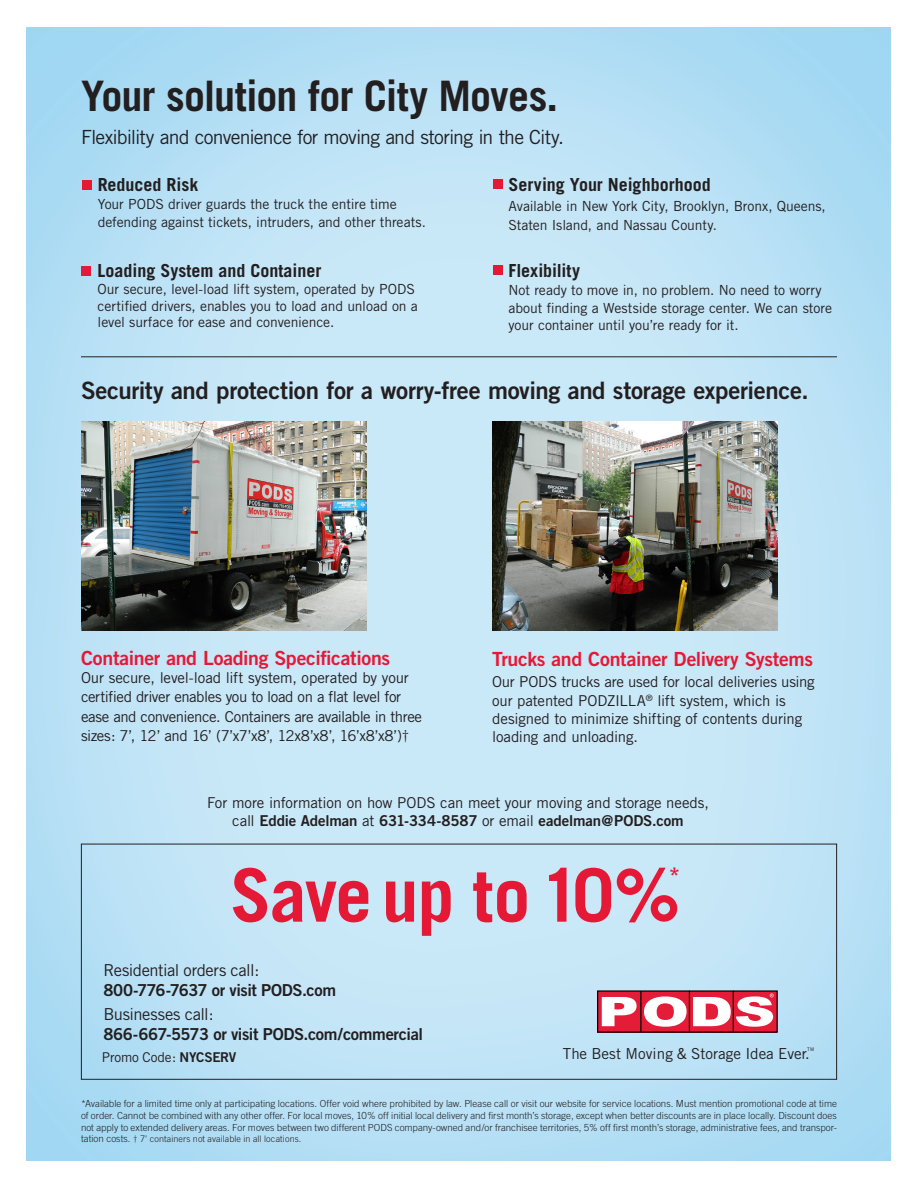
<style>
.page{position:relative;width:918px;height:1188px;background:#fff}
.page>*{position:absolute;margin:0;border:0;box-sizing:border-box;transform-origin:0 0}
.t1{font:700 73.8px "Trade Gothic";letter-spacing:-.025em;color:#e51836}
.t2{font:700 42px "Trade Gothic";letter-spacing:-.02em;color:#231f20}
.t3{font:24px "Trade Gothic Bold Two";letter-spacing:-.015em;color:#231f20}
.t4{font:700 22.8px "Trade Gothic";color:#e51836}
.t5{font:19.5px "Trade Gothic Bold Two";letter-spacing:-.015em;color:#e51836}
.t6{font:19.5px "Trade Gothic";letter-spacing:-.04em;color:#231f20}
.t7{font:700 18px "Trade Gothic";color:#231f20}
.t8{font:16.5px "Trade Gothic Bold Two";letter-spacing:-.025em;color:#231f20}
.t9{font:16.5px "Trade Gothic";letter-spacing:-.025em;color:#231f20}
.Body_text{font:15.15px "Trade Gothic";letter-spacing:.005em;color:#231f20}
.t10{font:15px/18.3px "Trade Gothic";letter-spacing:-.015em;color:#231f20}
.t11{font:13.95px/18px "Trade Gothic";letter-spacing:-.005em;color:#231f20}
.t12{font:13.5px "Trade Gothic";letter-spacing:-.01em;color:#231f20}
.t13{font:300 9.75px/11.7px "Trade Gothic";color:#231f20;text-align:justify}
.t14{font:300 9px "Trade Gothic";letter-spacing:.015em;color:#231f20}
.Body_text-2{font:4.95px "Trade Gothic";color:#231f20}
.s1{font-family:"Trade Gothic Bold Two"}
.s2{font-size:9.75px}
</style>
<div class="page">
<img style="left:26px;top:28px;width:864px;height:1133px">
<div style="left:82px;top:180px;width:10px;height:9px;background:#e51836"></div>
<div style="left:493px;top:179px;width:10px;height:10px;background:#e51836"></div>
<div style="left:81px;top:266px;width:10px;height:10px;background:#e51836"></div>
<div style="left:493px;top:266px;width:10px;height:9px;background:#e51836"></div>
<hr style="left:81px;top:356px;width:756px;height:1px;background:#231f20">
<div style="left:81px;top:844px;width:756px;height:236px;border:1px solid #231f20"></div>
<div style="left:598px;top:991px;width:179px;height:41px;background:#e41c38"></div>
<svg style="left:602px;top:997px;width:35px;height:29px"></svg>
<svg style="left:644px;top:996px;width:43px;height:31px"></svg>
<hr style="left:640px;top:991px;width:2px;height:41px;background:#040503">
<hr style="left:689px;top:991px;width:1px;height:41px;background:#040503">
<hr style="left:733px;top:991px;width:1px;height:41px;background:#040503">
<svg style="left:693px;top:994px;width:81px;height:33px"></svg>
<img style="left:492px;top:422px;width:286px;height:208px">
<img style="left:81px;top:422px;width:286px;height:208px">
<p class="t2" style="left:81px;top:71px;width:479px">Your solution for City Moves.</p>
<p class="t6" style="left:81px;top:126px;width:485px">Flexibility and convenience for moving and storing in the City.</p>
<p class="t7" style="left:98px;top:174px;width:102px">Reduced Risk</p>
<p class="t11" style="left:98px;top:195px;width:330px">Your PODS driver guards the truck the entire time defending against tickets, intruders, and other threats.</p>
<p class="t7" style="left:508px;top:174px;width:204px">Serving Your Neighborhood</p>
<p class="t11" style="left:508px;top:196px;width:319px;line-height:19.5px">Available in New York City, Brooklyn, Bronx, Queens,<br>Staten Island, and Nassau County.</p>
<p class="t7" style="left:98px;top:260px;width:226px">Loading System and Container</p>
<p class="t11" style="left:98px;top:280px;width:322px;line-height:16.8px">Our secure, level-load lift system, operated by PODS certified drivers, enables you to load and unload on a level surface for ease and convenience.</p>
<p class="t7" style="left:508px;top:260px;width:73px">Flexibility</p>
<p class="t11" style="left:508px;top:281px;width:325px">Not ready to move in, no problem. No need to worry about finding a Westside storage center. We can store</p>
<p class="t11" style="left:508px;top:315px;width:232px">your container until you’re ready for it.</p>
<p class="t3" style="left:81px;top:376px;width:729px">Security and protection for a worry-free moving and storage experience.</p>
<p class="t5" style="left:81px;top:646px;width:311px">Container and Loading Specifications</p>
<p class="t10" style="left:81px;top:668px;width:343px;line-height:19.5px">Our secure, level-load lift system, operated by your certified driver enables you to load on a flat level for ease and convenience. Containers are available in three sizes: 7’, 12’ and 16’ (7’x7’x8’, 12x8’x8’, 16’x8’x8’)†</p>
<p class="t5" style="left:492px;top:647px;width:323px">Trucks and Container Delivery Systems</p>
<p class="t10" style="left:492px;top:672px;width:324px">Our PODS trucks are used for local deliveries using our patented PODZILLA<sup>®</sup> lift system, which is designed to minimize shifting of contents during loading and unloading.</p>
<p class="t10" style="left:207px;top:794px;width:503px;text-align:center">For more information on how PODS can meet your moving and storage needs, call <span class="s1">Eddie Adelman</span> at <span class="s1">631-334-8587</span> or email <span class="s1">eadelman@PODS.com</span></p>
<p class="t4" style="left:669px;top:861px;width:13px">*</p>
<p class="t1" style="left:230px;top:850px;width:451px">Save up to 10%</p>
<p class="t9" style="left:104px;top:960px;width:158px">Residential orders call:</p>
<p class="t8" style="left:104px;top:980px;width:234px">800-776-7637 or visit PODS.com</p>
<p class="t9" style="left:104px;top:1004px;width:112px">Businesses call:</p>
<p class="t8" style="left:104px;top:1024px;width:321px">866-667-5573 or visit PODS.com/commercial</p>
<p class="t12" style="left:102px;top:1049px;width:136px">Promo Code: <span class="s1">NYCSERV</span></p>
<p class="Body_text" style="left:563px;top:1044px;width:248px">The Best Moving &amp; Storage Idea Ever.</p>
<p class="Body_text-2" style="left:807px;top:1046px;width:8px">TM</p>
<p class="t13" style="left:81px;top:1098px;width:758px">*Available for a limited time only at participating locations. Offer void where prohibited by law. Please call or visit our website for service locations. Must mention promotional code at time of order. Cannot be combined with any other offer. For local moves, 10% off initial local delivery and first month’s storage, except when better discounts are in place locally. Discount does not apply to extended delivery areas. For moves between two different PODS company-owned and/or franchisee territories, 5% off first month’s storage, administrative fees, and transpor-</p>
<p class="t14" style="left:81px;top:1134px;width:222px"><span class="s2">tation costs.</span> † 7’ containers not available in all locations.</p>
</div>
